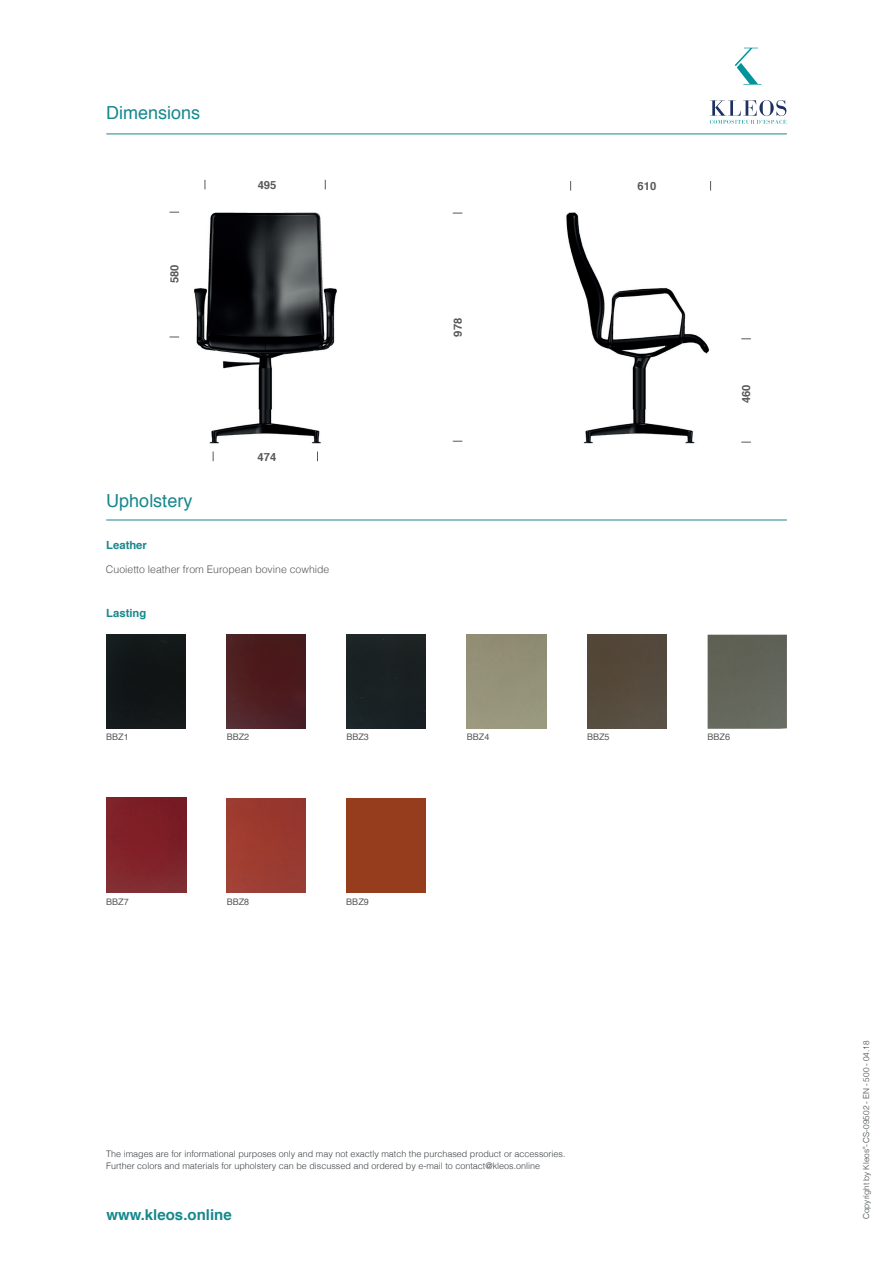
<style>
.page{position:relative;width:893px;height:1263px;background:#fff}
.page>*{position:absolute;margin:0;border:0;box-sizing:border-box;transform-origin:0 0}
.t1{font:18px "Helvetica";color:#17888c}
.t2{font:700 15px "Helvetica";color:#17888c}
.t3{font:700 11.25px "Helvetica";color:#57585a}
.t4{font:700 11.25px "Helvetica";color:#17888c}
.t5{font:300 10.5px "Helvetica";color:#57585a}
.t6{font:300 9px/12px "Helvetica";color:#3d4245}
.t7{font:9px "Helvetica";color:#57585a}
.t8{font:300 8.25px "Helvetica";color:#3d4245}
.t9{font:300 3px "Helvetica";color:#231f20}
</style>
<div class="page">
<img style="left:175px;top:211px;width:162px;height:248px">
<img style="left:566px;top:212px;width:143px;height:232px">
<hr style="left:106px;top:134px;width:681px;height:1px;background:#17888c">
<svg style="left:710px;top:100px;width:76px;height:24px"></svg>
<svg style="left:735px;top:48px;width:26px;height:37px"></svg>
<hr style="left:106px;top:520px;width:681px;height:1px;background:#17888c">
<img style="left:106px;top:797px;width:80px;height:95px">
<div style="left:708px;top:635px;width:79px;height:94px;background:#63655a"></div>
<div style="left:587px;top:634px;width:80px;height:95px;background:#544a3c"></div>
<div style="left:227px;top:798px;width:79px;height:94px;background:#9b3b30"></div>
<div style="left:346px;top:798px;width:79px;height:94px;background:#953d1d"></div>
<div style="left:106px;top:634px;width:80px;height:95px;background:#121718"></div>
<img style="left:226px;top:634px;width:80px;height:95px">
<div style="left:346px;top:634px;width:80px;height:95px;background:#1a2123"></div>
<h1 class="t1" style="left:106px;top:99px;width:96px">Dimensions</h1>
<p class="t3" style="left:166px;top:283px;width:20px;rotate:-90deg">580</p>
<h1 class="t1" style="left:106px;top:487px;width:88px">Upholstery</h1>
<p class="t3" style="left:258px;top:176px;width:20px">495</p>
<p class="t3" style="left:638px;top:177px;width:20px">610</p>
<p class="t3" style="left:257px;top:447px;width:20px">474</p>
<p class="t3" style="left:449px;top:337px;width:20px;rotate:-90deg">978</p>
<p class="t4" style="left:106px;top:536px;width:42px">Leather</p>
<p class="t5" style="left:106px;top:560px;width:225px">Cuoietto leather from European bovine cowhide</p>
<p class="t4" style="left:106px;top:604px;width:42px">Lasting</p>
<p class="t3" style="left:737px;top:403px;width:20px;rotate:-90deg">460</p>
<p class="t7" style="left:106px;top:730px;width:24px">BBZ1</p>
<p class="t7" style="left:227px;top:730px;width:24px">BBZ2</p>
<p class="t7" style="left:346px;top:730px;width:24px">BBZ3</p>
<p class="t7" style="left:467px;top:730px;width:24px">BBZ4</p>
<p class="t7" style="left:587px;top:730px;width:24px">BBZ5</p>
<p class="t7" style="left:708px;top:730px;width:24px">BBZ6</p>
<p class="t7" style="left:106px;top:894px;width:24px">BBZ7</p>
<p class="t7" style="left:227px;top:894px;width:24px">BBZ8</p>
<p class="t7" style="left:346px;top:894px;width:24px">BBZ9</p>
<p class="t6" style="left:106px;top:1147px;width:461px">The images are for informational purposes only and may not exactly match the purchased product or accessories.<br>Further colors and materials for upholstery can be discussed and ordered by e-mail to contact@kleos.online</p>
<h2 class="t2" style="left:106px;top:1203px;width:127px">www.kleos.online</h2>
<p class="t8" style="left:859px;top:1219px;width:180px;rotate:-90deg">Copyright by Kleos - CS-09502 - EN - 500 - 04.18</p>
<p class="t9" style="left:862px;top:1149px;width:4px;rotate:-90deg">®</p>
</div>
